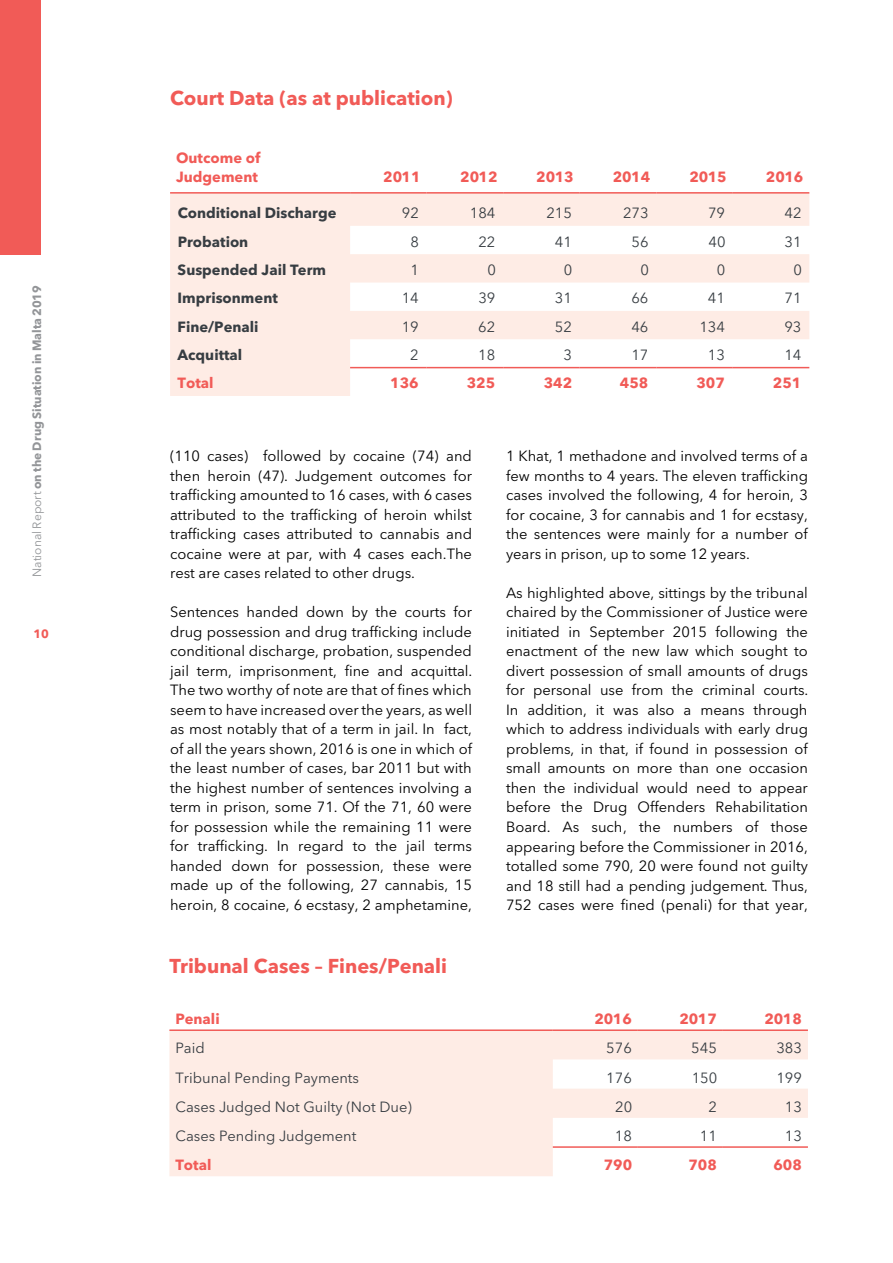
<style>
.page{position:relative;width:893px;height:1263px;background:#fff}
.page>*{position:absolute;margin:0;border:0;box-sizing:border-box;transform-origin:0 0}
.t1{font:700 19.95px "Avenir Next LT Pro";color:#f15b57}
.t2{font:14.7px/19.5px "Avenir Next LT Pro";color:#000;text-align:justify}
.t3{font:14.7px "Avenir Next LT Pro";color:#373d42}
.t4{font:700 14.7px/19.5px "Avenir Next LT Pro";color:#f15b57}
.t5{font:700 14.7px "Avenir Next LT Pro";color:#373d42}
.t6{font:700 12px "Avenir Next LT Pro";color:#939598}
.t7{font:700 12px "Avenir Next LT Pro";color:#f15b57}
.s1{font-weight:400}
</style>
<div class="page">
<div style="left:0;top:0;width:41px;height:255px;background:#f15b57"></div>
<svg style="left:169px;top:1031px;width:639px;height:145px;fill:#feece5"></svg>
<hr style="left:169px;top:1029px;width:384px;height:2px;background:#f15b57">
<hr style="left:553px;top:1029px;width:85px;height:2px;background:#f15b57">
<hr style="left:638px;top:1029px;width:85px;height:2px;background:#f15b57">
<hr style="left:723px;top:1029px;width:85px;height:2px;background:#f15b57">
<hr style="left:553px;top:1146px;width:85px;height:2px;background:#f15b57">
<hr style="left:638px;top:1146px;width:85px;height:2px;background:#f15b57">
<hr style="left:723px;top:1146px;width:85px;height:2px;background:#f15b57">
<svg style="left:170px;top:194px;width:639px;height:202px;fill:#feece5"></svg>
<hr style="left:350px;top:367px;width:77px;height:1px;background:#f15b57">
<hr style="left:427px;top:367px;width:76px;height:1px;background:#f15b57">
<hr style="left:503px;top:367px;width:77px;height:1px;background:#f15b57">
<hr style="left:580px;top:367px;width:76px;height:1px;background:#f15b57">
<hr style="left:656px;top:367px;width:77px;height:1px;background:#f15b57">
<hr style="left:733px;top:367px;width:76px;height:1px;background:#f15b57">
<hr style="left:170px;top:192px;width:180px;height:2px;background:#f15b57">
<hr style="left:350px;top:192px;width:77px;height:2px;background:#f15b57">
<hr style="left:427px;top:192px;width:76px;height:2px;background:#f15b57">
<hr style="left:503px;top:192px;width:77px;height:2px;background:#f15b57">
<hr style="left:580px;top:192px;width:76px;height:2px;background:#f15b57">
<hr style="left:656px;top:192px;width:77px;height:2px;background:#f15b57">
<hr style="left:733px;top:192px;width:76px;height:2px;background:#f15b57">
<p class="t6" style="left:27px;top:577px;width:293px;rotate:-90deg"><span class="s1">National Report</span> on the Drug Situation in Malta 2019</p>
<p class="t7" style="left:34px;top:623px;width:17px">10</p>
<h1 class="t1" style="left:170px;top:81px;width:284px">Court Data (as at publication)</h1>
<p class="t4" style="left:176px;top:148px;width:86px">Outcome of<br>Judgement</p>
<p class="t4" style="left:383px;top:167px;width:39px">2011</p>
<p class="t4" style="left:460px;top:167px;width:39px">2012</p>
<p class="t4" style="left:536px;top:167px;width:39px">2013</p>
<p class="t4" style="left:613px;top:167px;width:39px">2014</p>
<p class="t4" style="left:689px;top:167px;width:39px">2015</p>
<p class="t4" style="left:766px;top:167px;width:39px">2016</p>
<p class="t5" style="left:178px;top:200px;width:160px">Conditional Discharge</p>
<p class="t3" style="left:402px;top:201px;width:19px">92</p>
<p class="t3" style="left:470px;top:201px;width:27px">184</p>
<p class="t3" style="left:546px;top:201px;width:27px">215</p>
<p class="t3" style="left:623px;top:201px;width:27px">273</p>
<p class="t3" style="left:708px;top:201px;width:19px">79</p>
<p class="t3" style="left:785px;top:201px;width:19px">42</p>
<p class="t5" style="left:178px;top:229px;width:72px">Probation</p>
<p class="t3" style="left:410px;top:229px;width:10px">8</p>
<p class="t3" style="left:478px;top:229px;width:19px">22</p>
<p class="t3" style="left:555px;top:229px;width:19px">41</p>
<p class="t3" style="left:631px;top:229px;width:19px">56</p>
<p class="t3" style="left:708px;top:229px;width:19px">40</p>
<p class="t3" style="left:784px;top:229px;width:19px">31</p>
<p class="t5" style="left:178px;top:257px;width:150px">Suspended Jail Term</p>
<p class="t3" style="left:410px;top:257px;width:10px">1</p>
<p class="t3" style="left:487px;top:257px;width:10px">0</p>
<p class="t3" style="left:564px;top:257px;width:10px">0</p>
<p class="t3" style="left:640px;top:257px;width:10px">0</p>
<p class="t3" style="left:717px;top:257px;width:10px">0</p>
<p class="t3" style="left:793px;top:257px;width:10px">0</p>
<p class="t5" style="left:178px;top:285px;width:102px">Imprisonment</p>
<p class="t3" style="left:402px;top:286px;width:19px">14</p>
<p class="t3" style="left:478px;top:286px;width:19px">39</p>
<p class="t3" style="left:555px;top:286px;width:19px">31</p>
<p class="t3" style="left:631px;top:286px;width:19px">66</p>
<p class="t3" style="left:708px;top:286px;width:19px">41</p>
<p class="t3" style="left:784px;top:286px;width:19px">71</p>
<p class="t5" style="left:178px;top:314px;width:83px">Fine/Penali</p>
<p class="t3" style="left:402px;top:314px;width:19px">19</p>
<p class="t3" style="left:478px;top:314px;width:19px">62</p>
<p class="t3" style="left:555px;top:314px;width:19px">52</p>
<p class="t3" style="left:631px;top:314px;width:19px">46</p>
<p class="t3" style="left:699px;top:314px;width:27px">134</p>
<p class="t3" style="left:784px;top:314px;width:19px">93</p>
<p class="t5" style="left:178px;top:342px;width:66px">Acquittal</p>
<p class="t3" style="left:410px;top:342px;width:10px">2</p>
<p class="t3" style="left:478px;top:342px;width:19px">18</p>
<p class="t3" style="left:563px;top:342px;width:10px">3</p>
<p class="t3" style="left:631px;top:342px;width:19px">17</p>
<p class="t3" style="left:708px;top:342px;width:19px">13</p>
<p class="t3" style="left:784px;top:342px;width:19px">14</p>
<p class="t4" style="left:177px;top:373px;width:38px">Total</p>
<p class="t4" style="left:390px;top:373px;width:30px">136</p>
<p class="t4" style="left:467px;top:373px;width:30px">325</p>
<p class="t4" style="left:544px;top:373px;width:30px">342</p>
<p class="t4" style="left:620px;top:373px;width:30px">458</p>
<p class="t4" style="left:696px;top:373px;width:30px">307</p>
<p class="t4" style="left:773px;top:373px;width:30px">251</p>
<p class="t2" style="left:170px;top:446px;width:303px">(110 cases) followed by cocaine (74) and then heroin (47). Judgement outcomes for trafficking amounted to 16 cases, with 6 cases attributed to the trafficking of heroin whilst trafficking cases attributed to cannabis and cocaine were at par, with 4 cases each.The rest are cases related to other drugs.</p>
<p class="t2" style="left:170px;top:602px;width:304px">Sentences handed down by the courts for drug possession and drug trafficking include conditional discharge, probation, suspended jail term, imprisonment, fine and acquittal.<br>The two worthy of note are that of fines which seem to have increased over the years, as well as most notably that of a term in jail. In fact, of all the years shown, 2016 is one in which of the least number of cases, bar 2011 but with the highest number of sentences involving a term in prison, some 71. Of the 71, 60 were for possession while the remaining 11 were for trafficking. In regard to the jail terms handed down for possession, these were made up of the following, 27 cannabis, 15 heroin, 8 cocaine, 6 ecstasy, 2 amphetamine,</p>
<p class="t2" style="left:506px;top:446px;width:303px">1 Khat, 1 methadone and involved terms of a few months to 4 years. The eleven trafficking cases involved the following, 4 for heroin, 3 for cocaine, 3 for cannabis and 1 for ecstasy, the sentences were mainly for a number of years in prison, up to some 12 years.</p>
<p class="t2" style="left:506px;top:582px;width:304px">As highlighted above, sittings by the tribunal chaired by the Commissioner of Justice were initiated in September 2015 following the enactment of the new law which sought to divert possession of small amounts of drugs for personal use from the criminal courts.<br>In addition, it was also a means through which to address individuals with early drug problems, in that, if found in possession of small amounts on more than one occasion then the individual would need to appear before the Drug Offenders Rehabilitation Board. As such, the numbers of those appearing before the Commissioner in 2016, totalled some 790, 20 were found not guilty and 18 still had a pending judgement. Thus, 752 cases were fined (penali) for that year,</p>
<h1 class="t1" style="left:169px;top:948px;width:279px">Tribunal Cases – Fines/Penali</h1>
<p class="t4" style="left:175px;top:1009px;width:46px">Penali</p>
<p class="t4" style="left:594px;top:1009px;width:39px">2016</p>
<p class="t4" style="left:679px;top:1009px;width:39px">2017</p>
<p class="t4" style="left:764px;top:1009px;width:39px">2018</p>
<p class="t3" style="left:175px;top:1036px;width:31px">Paid</p>
<p class="t3" style="left:606px;top:1036px;width:27px">576</p>
<p class="t3" style="left:691px;top:1036px;width:27px">545</p>
<p class="t3" style="left:776px;top:1036px;width:27px">383</p>
<p class="t3" style="left:175px;top:1065px;width:185px">Tribunal Pending Payments</p>
<p class="t3" style="left:606px;top:1065px;width:27px">176</p>
<p class="t3" style="left:692px;top:1065px;width:27px">150</p>
<p class="t3" style="left:776px;top:1065px;width:27px">199</p>
<p class="t3" style="left:175px;top:1094px;width:238px">Cases Judged Not Guilty (Not Due)</p>
<p class="t3" style="left:615px;top:1094px;width:19px">20</p>
<p class="t3" style="left:708px;top:1094px;width:10px">2</p>
<p class="t3" style="left:785px;top:1094px;width:19px">13</p>
<p class="t3" style="left:175px;top:1123px;width:183px">Cases Pending Judgement</p>
<p class="t3" style="left:615px;top:1123px;width:19px">18</p>
<p class="t3" style="left:700px;top:1123px;width:19px">11</p>
<p class="t3" style="left:785px;top:1123px;width:19px">13</p>
<p class="t4" style="left:175px;top:1155px;width:38px">Total</p>
<p class="t4" style="left:604px;top:1155px;width:30px">790</p>
<p class="t4" style="left:688px;top:1155px;width:30px">708</p>
<p class="t4" style="left:773px;top:1155px;width:30px">608</p>
</div>
